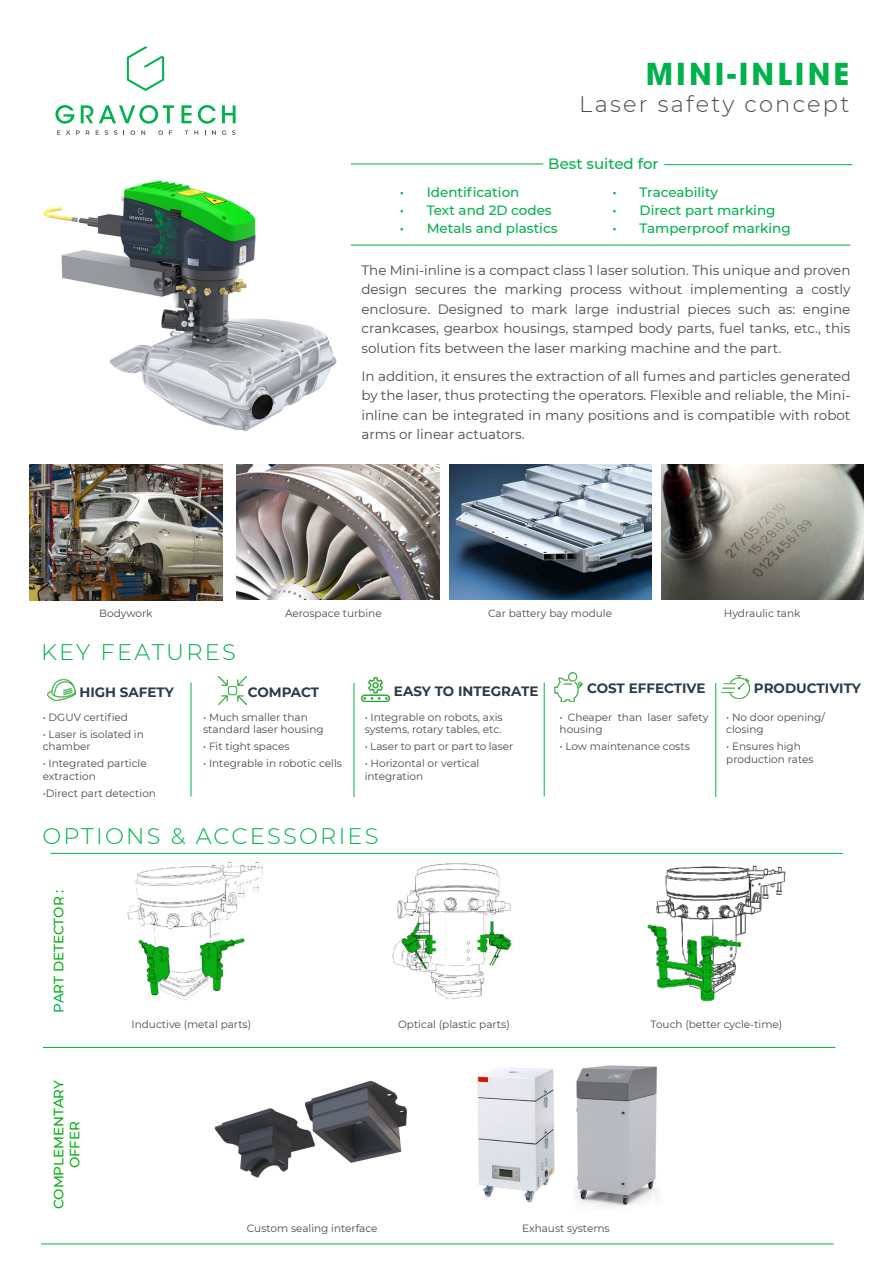
<style>
.page{position:relative;width:893px;height:1263px;background:#fff}
.page>*{position:absolute;margin:0;border:0;box-sizing:border-box;transform-origin:0 0}
.t1{font:700 30px "Avant Garde";letter-spacing:.1em;color:#00b14c}
.t2{font:300 22.5px "Montserrat";letter-spacing:.1em;color:#00b14c}
.t3{font:300 22.5px "Montserrat";letter-spacing:.1em;color:#45494e}
.t4{font:500 15px "Montserrat";color:#00b14c}
.t5{font:13.5px/19.5px "Montserrat";color:#45494e;text-align:justify}
.t6{font:500 13.5px "Montserrat";color:#00b14c}
.t7{font:700 13.5px "Montserrat";color:#2b3b46}
.t8{font:500 13.5px/16.2px "Montserrat";color:#09ad14;text-align:center}
.t9{font:10.5px/12.6px "Montserrat";color:#45494e}
.s1{color:#00b14c}
</style>
<div class="page">
<img style="left:43px;top:180px;width:308px;height:251px">
<img style="left:30px;top:465px;width:192px;height:136px">
<img style="left:237px;top:465px;width:202px;height:135px">
<img style="left:449px;top:465px;width:202px;height:135px">
<img style="left:661px;top:465px;width:202px;height:135px">
<img style="left:127px;top:861px;width:136px;height:140px">
<img style="left:392px;top:863px;width:120px;height:136px">
<img style="left:647px;top:865px;width:139px;height:137px">
<img style="left:477px;top:1068px;width:78px;height:135px">
<img style="left:214px;top:1081px;width:194px;height:97px">
<img style="left:575px;top:1065px;width:82px;height:142px">
<svg style="left:55px;top:105px;width:19px;height:19px"></svg>
<svg style="left:81px;top:105px;width:12px;height:18px"></svg>
<svg style="left:99px;top:105px;width:75px;height:19px"></svg>
<svg style="left:181px;top:105px;width:11px;height:18px"></svg>
<svg style="left:198px;top:105px;width:18px;height:19px"></svg>
<svg style="left:222px;top:105px;width:14px;height:18px"></svg>
<svg style="left:57px;top:130px;width:3px;height:5px"></svg>
<svg style="left:66px;top:130px;width:4px;height:5px"></svg>
<svg style="left:76px;top:130px;width:4px;height:5px"></svg>
<svg style="left:86px;top:130px;width:4px;height:5px"></svg>
<svg style="left:96px;top:130px;width:3px;height:5px"></svg>
<svg style="left:105px;top:130px;width:3px;height:5px"></svg>
<svg style="left:114px;top:130px;width:3px;height:5px"></svg>
<svg style="left:130px;top:130px;width:5px;height:5px"></svg>
<svg style="left:141px;top:130px;width:4px;height:5px"></svg>
<svg style="left:158px;top:130px;width:5px;height:5px"></svg>
<svg style="left:169px;top:130px;width:3px;height:5px"></svg>
<svg style="left:185px;top:130px;width:13px;height:5px"></svg>
<svg style="left:212px;top:130px;width:4px;height:5px"></svg>
<svg style="left:222px;top:130px;width:4px;height:5px"></svg>
<svg style="left:232px;top:130px;width:4px;height:5px"></svg>
<svg style="left:127px;top:46px;width:37px;height:45px"></svg>
<hr style="left:191px;top:682px;width:1px;height:114px;background:#00b14c">
<hr style="left:354px;top:683px;width:1px;height:114px;background:#00b14c">
<hr style="left:544px;top:682px;width:1px;height:114px;background:#00b14c">
<hr style="left:715px;top:683px;width:1px;height:114px;background:#00b14c">
<hr style="left:351px;top:164px;width:192px;height:1px;background:#00b14c">
<hr style="left:351px;top:245px;width:499px;height:1px;background:#00b14c">
<hr style="left:664px;top:164px;width:188px;height:1px;background:#00b14c">
<hr style="left:50px;top:853px;width:793px;height:1px;background:#00b14c">
<hr style="left:43px;top:1047px;width:792px;height:1px;background:#00b14c">
<hr style="left:41px;top:1243px;width:792px;height:1px;background:#00b14c">
<img style="left:47px;top:679px;width:28px;height:22px">
<img style="left:218px;top:676px;width:28px;height:28px">
<img style="left:361px;top:677px;width:28px;height:24px">
<img style="left:554px;top:673px;width:29px;height:28px">
<img style="left:721px;top:675px;width:28px;height:24px">
<h1 class="t1" style="left:646px;top:55px;width:205px">MINI-INLINE</h1>
<h2 class="t3" style="left:579px;top:89px;width:272px">Laser safety concept</h2>
<h3 class="t4" style="left:548px;top:154px;width:112px">Best suited for</h3>
<p class="t6" style="left:612px;top:183px;width:107px">• Traceability</p>
<p class="t6" style="left:612px;top:201px;width:165px">• Direct part marking</p>
<p class="t6" style="left:612px;top:219px;width:180px">• Tamperproof marking</p>
<p class="t5" style="left:361px;top:260px;width:491px">The Mini-inline is a compact class 1 laser solution. This unique and proven design secures the marking process without implementing a costly enclosure. Designed to mark large industrial pieces such as: engine crankcases, gearbox housings, stamped body parts, fuel tanks, etc., this solution fits between the laser marking machine and the part.</p>
<p class="t5" style="left:361px;top:365px;width:491px">In addition, it ensures the extraction of all fumes and particles generated by the laser, thus protecting the operators. Flexible and reliable, the Mini&shy;inline can be integrated in many positions and is compatible with robot arms or linear actuators.</p>
<p class="t6" style="left:400px;top:183px;width:121px">• Identification</p>
<p class="t6" style="left:400px;top:201px;width:153px">• Text and 2D codes</p>
<p class="t6" style="left:400px;top:219px;width:159px">• Metals and plastics</p>
<p class="t9" style="left:99px;top:607px;width:55px">Bodywork</p>
<p class="t9" style="left:285px;top:607px;width:98px">Aerospace turbine</p>
<p class="t9" style="left:488px;top:607px;width:125px">Car battery bay module</p>
<p class="t9" style="left:724px;top:607px;width:78px">Hydraulic tank</p>
<h2 class="t2" style="left:41px;top:637px;width:196px">KEY FEATURES</h2>
<p class="t7" style="left:80px;top:682px;width:96px">HIGH SAFETY</p>
<p class="t7" style="left:248px;top:682px;width:73px">COMPACT</p>
<p class="t7" style="left:394px;top:682px;width:146px">EASY TO INTEGRATE</p>
<p class="t7" style="left:587px;top:679px;width:120px">COST EFFECTIVE</p>
<p class="t7" style="left:754px;top:678px;width:108px">PRODUCTIVITY</p>
<p class="t9" style="left:43px;top:710px;width:87px">• DGUV certified</p>
<p class="t9" style="left:43px;top:727px;width:103px">• Laser is isolated in chamber</p>
<p class="t9" style="left:43px;top:757px;width:106px">• Integrated particle extraction</p>
<p class="t9" style="left:43px;top:786px;width:115px">•Direct part detection</p>
<p class="t9" style="left:203px;top:710px;width:122px">• Much smaller than standard laser housing</p>
<p class="t9" style="left:203px;top:740px;width:88px">• Fit tight spaces</p>
<p class="t9" style="left:203px;top:757px;width:140px">• Integrable in robotic cells</p>
<p class="t9" style="left:365px;top:710px;width:140px">• Integrable on robots, axis systems, rotary tables, etc.</p>
<p class="t9" style="left:365px;top:740px;width:150px">• Laser to part or part to laser</p>
<p class="t9" style="left:365px;top:757px;width:116px">• Horizontal or vertical integration</p>
<h2 class="t2" style="left:43px;top:820px;width:338px">OPTIONS &amp; ACCESSORIES</h2>
<p class="t8" style="left:50px;top:1012px;width:124px;rotate:-90deg"><span class="s1">PA</span>RT DETECTOR :</p>
<p class="t9" style="left:559px;top:710px;width:150px">• Cheaper than laser safety housing</p>
<p class="t9" style="left:559px;top:740px;width:132px">• Low maintenance costs</p>
<p class="t9" style="left:726px;top:710px;width:100px">• No door opening/ closing</p>
<p class="t9" style="left:726px;top:740px;width:89px">• Ensures high production rates</p>
<p class="t8" style="left:50px;top:1209px;width:131px;rotate:-90deg">COMPLEMENTARY<br>OFFER</p>
<p class="t9" style="left:132px;top:1017px;width:121px">Inductive (metal parts)</p>
<p class="t9" style="left:398px;top:1017px;width:113px">Optical (plastic parts)</p>
<p class="t9" style="left:651px;top:1017px;width:133px">Touch (better cycle-time)</p>
<p class="t9" style="left:247px;top:1221px;width:132px">Custom sealing interface</p>
<p class="t9" style="left:522px;top:1221px;width:89px">Exhaust systems</p>
</div>
